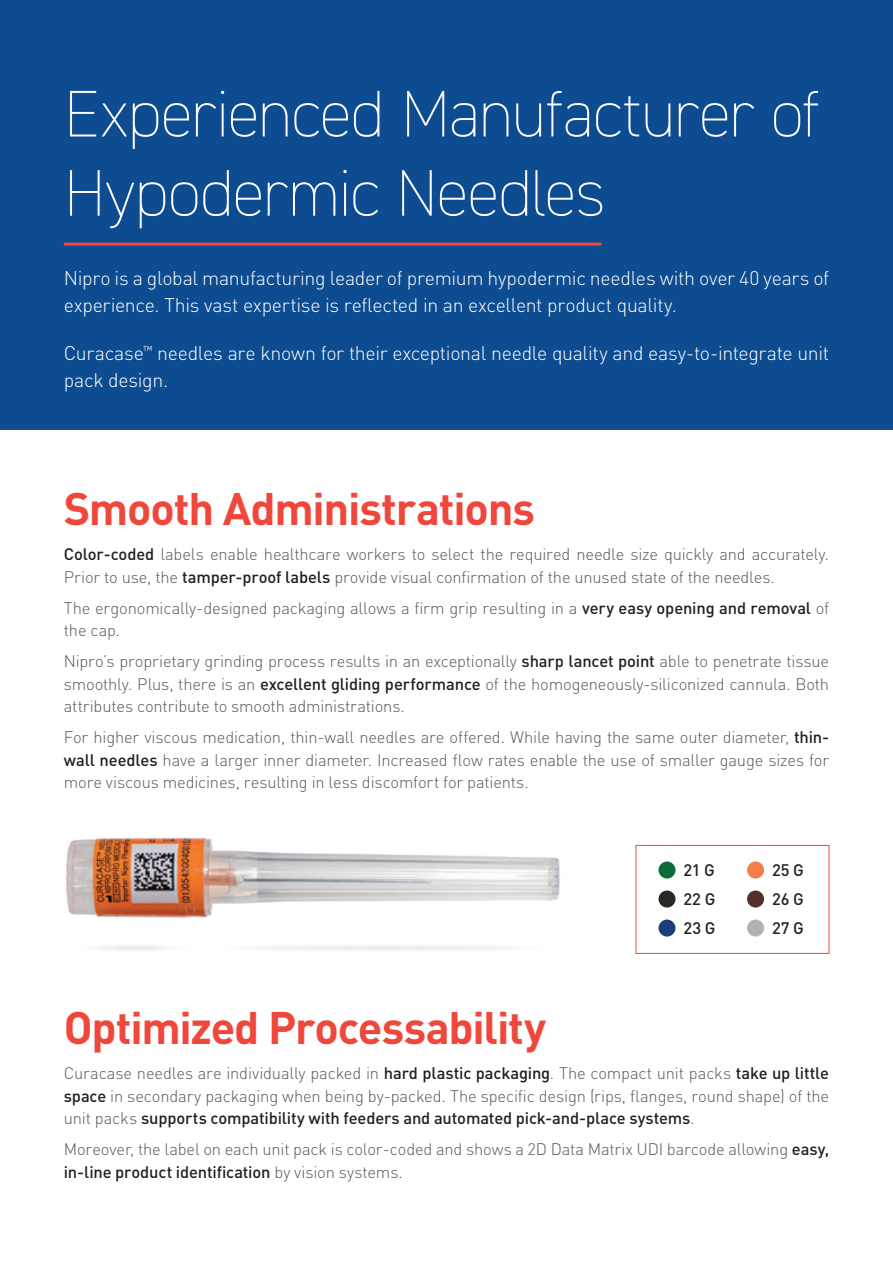
<style>
.page{position:relative;width:893px;height:1263px;background:#fff}
.page>*{position:absolute;margin:0;border:0;box-sizing:border-box;transform-origin:0 0}
.t1{font:200 66px/79.2px "DIN2014";letter-spacing:-.02em;color:#fff}
.t2{font:700 45px "DIN Pro";letter-spacing:-.025em;color:#ef473c}
.t3{font:300 19.5px/27px "DIN Pro";letter-spacing:-.015em;color:#fff}
.t4{font:300 16.5px/22.5px "DIN Pro";letter-spacing:-.01em;color:#57585a}
.t5{font:500 16.5px "DIN Pro";color:#231f20}
.s1{font-weight:500;color:#231f20}
</style>
<div class="page">
<div style="left:0;top:0;width:893px;height:429px;background:#0d4c91"></div>
<hr style="left:64px;top:243px;width:538px;height:3px;background:#ef473c">
<img style="left:66px;top:837px;width:494px;height:113px">
<div style="left:658px;top:861px;width:17px;height:17px;background:#0c6938;border-radius:50%"></div>
<div style="left:747px;top:861px;width:17px;height:17px;background:#f47e47;border-radius:50%"></div>
<div style="left:658px;top:890px;width:17px;height:17px;background:#2b2824;border-radius:50%"></div>
<div style="left:747px;top:890px;width:17px;height:17px;background:#51302c;border-radius:50%"></div>
<div style="left:658px;top:919px;width:17px;height:17px;background:#1d3d7b;border-radius:50%"></div>
<div style="left:747px;top:919px;width:17px;height:17px;background:#b0b3b2;border-radius:50%"></div>
<div style="left:636px;top:845px;width:193px;height:108px;border:1px solid #ef473c"></div>
<h1 class="t1" style="left:64px;top:74px;width:758px">Experienced Manufacturer of<br>Hypodermic Needles</h1>
<p class="t3" style="left:64px;top:263px;width:767px">Nipro is a global manufacturing leader of premium hypodermic needles with over 40 years of experience. This vast expertise is reflected in an excellent product quality.</p>
<p class="t3" style="left:64px;top:338px;width:767px">Curacase<sup>™</sup> needles are known for their exceptional needle quality and easy-to-integrate unit pack design.</p>
<h2 class="t2" style="left:64px;top:471px;width:473px">Smooth Administrations</h2>
<p class="t4" style="left:64px;top:542px;width:767px"><span class="s1">Color-coded</span> labels enable healthcare workers to select the required needle size quickly and accurately.<br>Prior to use, the <span class="s1">tamper-proof labels</span> provide visual confirmation of the unused state of the needles.</p>
<p class="t4" style="left:64px;top:595px;width:767px">The ergonomically-designed packaging allows a firm grip resulting in a <span class="s1">very easy opening and removal</span> of the cap.</p>
<p class="t4" style="left:64px;top:649px;width:767px;text-align:justify">Nipro’s proprietary grinding process results in an exceptionally <span class="s1">sharp lancet point</span> able to penetrate tissue smoothly. Plus, there is an <span class="s1">excellent gliding performance</span> of the homogeneously-siliconized cannula. Both attributes contribute to smooth administrations.</p>
<p class="t4" style="left:64px;top:725px;width:767px;text-align:justify">For higher viscous medication, thin-wall needles are offered. While having the same outer diameter, <span class="s1">thin&shy;wall needles</span> have a larger inner diameter. Increased flow rates enable the use of smaller gauge sizes for more viscous medicines, resulting in less discomfort for patients.</p>
<p class="t5" style="left:683px;top:856px;width:33px">21 G</p>
<p class="t5" style="left:772px;top:856px;width:33px">25 G</p>
<p class="t5" style="left:683px;top:885px;width:33px">22 G</p>
<p class="t5" style="left:772px;top:885px;width:33px">26 G</p>
<p class="t5" style="left:683px;top:914px;width:34px">23 G</p>
<p class="t5" style="left:772px;top:914px;width:33px">27 G</p>
<h2 class="t2" style="left:64px;top:990px;width:484px">Optimized Processability</h2>
<p class="t4" style="left:64px;top:1061px;width:767px;text-align:justify">Curacase needles are individually packed in <span class="s1">hard plastic packaging</span>. The compact unit packs <span class="s1">take up little space</span> in secondary packaging when being by-packed. The specific design (rips, flanges, round shape) of the unit packs <span class="s1">supports compatibility with feeders and automated pick-and-place systems</span>.</p>
<p class="t4" style="left:64px;top:1137px;width:767px">Moreover, the label on each unit pack is color-coded and shows a 2D Data Matrix UDI barcode allowing <span class="s1">easy, in-line product identification</span> by vision systems.</p>
</div>
